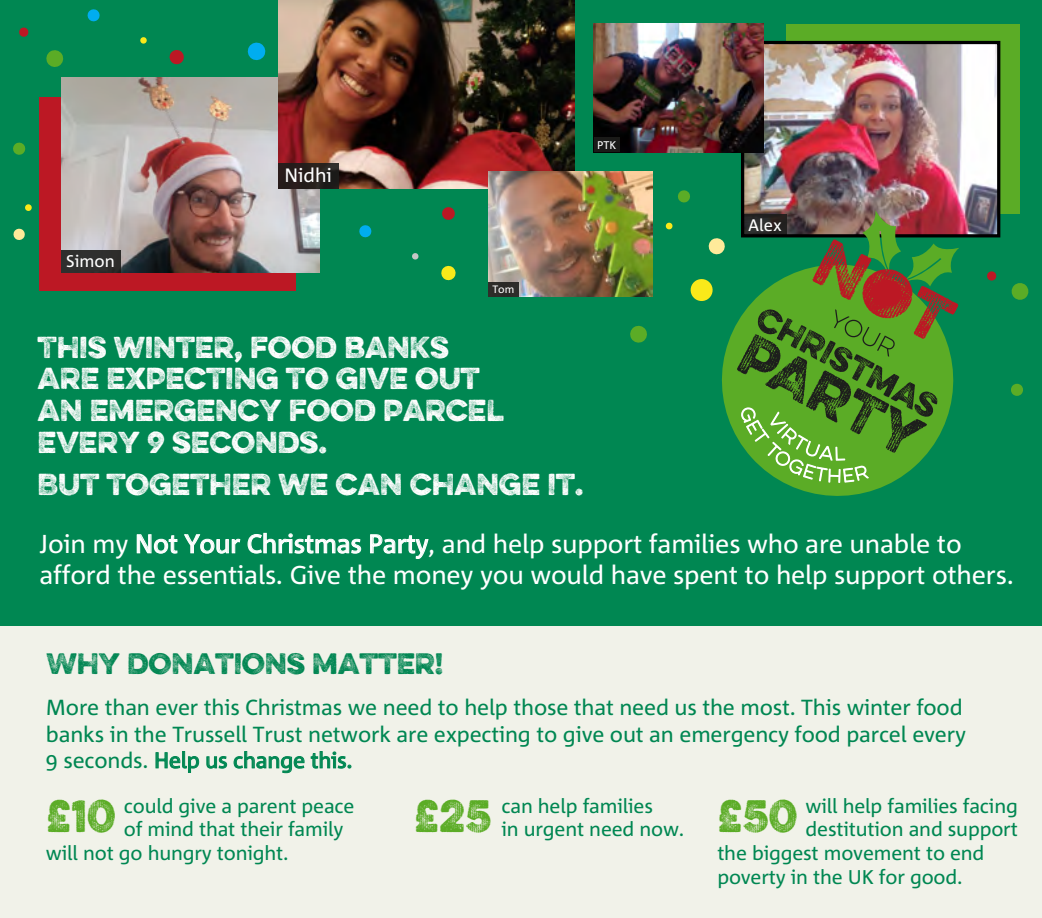
<style>
.page{position:relative;width:1042px;height:918px;background:#008752}
.page>*{position:absolute;margin:0;border:0;box-sizing:border-box;transform-origin:0 0}
.t1{font:300 40.6px "Eveleth W01";color:#5bac26}
.t2{font:300 27.12px/31.7px "Eveleth W01";letter-spacing:-.01em;color:#fff}
.t3{font:300 26.43px "Eveleth W01";letter-spacing:-.01em;color:#008652}
.t4{font:25.9px/31.2px "Corpid";letter-spacing:-.01em;color:#fff}
.t5{font:21.88px "Corpid";letter-spacing:-.01em;color:#008752}
.t6{font:19.95px/23.8px "Corpid";letter-spacing:-.01em;color:#008752}
.t7{font:19.25px "Corpid";color:#fff}
.t8{font:16.8px "Corpid";color:#fff}
.t9{font:11.03px "Corpid";color:#fff}
.t10{font:10.67px "Corpid";color:#fff}
</style>
<div class="page">
<div style="left:39px;top:97px;width:257px;height:194px;background:#bc1824"></div>
<img style="left:61px;top:77px;width:258px;height:196px">
<div style="left:61px;top:250px;width:60px;height:23px;background:#2f2f2e"></div>
<img style="left:278px;top:0;width:296px;height:189px">
<div style="left:278px;top:163px;width:61px;height:26px;background:linear-gradient(to right,#281b1a,#23221e)"></div>
<div style="left:786px;top:24px;width:234px;height:189px;background:#5bac26"></div>
<img style="left:745px;top:45px;width:251px;height:188px">
<div style="left:741px;top:41px;width:259px;height:196px;border:3px solid #000"></div>
<svg style="left:690px;top:279px;width:19px;height:22px"></svg>
<svg style="left:25px;top:204px;width:7px;height:7px"></svg>
<img style="left:488px;top:172px;width:164px;height:124px">
<div style="left:488px;top:282px;width:30px;height:14px;background:#2d2c29"></div>
<svg style="left:13px;top:142px;width:13px;height:13px"></svg>
<svg style="left:678px;top:190px;width:12px;height:13px"></svg>
<svg style="left:46px;top:50px;width:18px;height:17px"></svg>
<svg style="left:665px;top:222px;width:8px;height:8px"></svg>
<svg style="left:19px;top:27px;width:10px;height:10px"></svg>
<svg style="left:1011px;top:383px;width:12px;height:13px"></svg>
<svg style="left:1011px;top:283px;width:18px;height:17px"></svg>
<svg style="left:987px;top:271px;width:10px;height:10px"></svg>
<svg style="left:708px;top:238px;width:17px;height:13px"></svg>
<img style="left:594px;top:24px;width:169px;height:128px">
<div style="left:594px;top:137px;width:25px;height:15px;background:#1d1d1b"></div>
<svg style="left:136px;top:534px;width:105px;height:20px"></svg>
<svg style="left:247px;top:532px;width:115px;height:22px"></svg>
<svg style="left:370px;top:534px;width:59px;height:25px"></svg>
<svg style="left:709px;top:251px;width:28px;height:186px"></svg>
<svg style="left:737px;top:210px;width:222px;height:286px"></svg>
<svg style="left:87px;top:9px;width:13px;height:13px"></svg>
<svg style="left:247px;top:42px;width:19px;height:19px"></svg>
<svg style="left:169px;top:50px;width:15px;height:15px"></svg>
<svg style="left:140px;top:37px;width:7px;height:7px"></svg>
<svg style="left:630px;top:325px;width:17px;height:18px"></svg>
<svg style="left:359px;top:225px;width:13px;height:13px"></svg>
<svg style="left:441px;top:265px;width:15px;height:16px"></svg>
<svg style="left:412px;top:253px;width:7px;height:7px"></svg>
<svg style="left:13px;top:228px;width:12px;height:12px"></svg>
<svg style="left:442px;top:207px;width:13px;height:13px"></svg>
<div style="left:0;top:626px;width:1042px;height:292px;background:#f1f2e9"></div>
<svg style="left:155px;top:751px;width:44px;height:22px"></svg>
<svg style="left:206px;top:756px;width:21px;height:12px"></svg>
<svg style="left:234px;top:751px;width:71px;height:22px"></svg>
<svg style="left:311px;top:751px;width:40px;height:17px"></svg>
<p class="t7" style="left:284px;top:165px;width:49px">Nidhi</p>
<p class="t9" style="left:597px;top:139px;width:21px">PTK</p>
<p class="t8" style="left:66px;top:252px;width:50px">Simon</p>
<p class="t10" style="left:492px;top:283px;width:23px">Tom</p>
<h2 class="t2" style="left:38px;top:330px;width:468px">THIS WINTER, FOOD BANKS<br>ARE EXPECTING TO GIVE OUT<br>AN EMERGENCY FOOD PARCEL<br>EVERY 9 SECONDS.</h2>
<h2 class="t2" style="left:38px;top:468px;width:547px">BUT TOGETHER WE CAN CHANGE IT.</h2>
<p class="t8" style="left:748px;top:216px;width:35px">Alex</p>
<p class="t4" style="left:39px;top:528px;width:976px">Join my Not Your Christmas Party, and help support families who are unable to afford the essentials. Give the money you would have spent to help support others.</p>
<h3 class="t3" style="left:47px;top:644px;width:398px">WHY DONATIONS MATTER!</h3>
<p class="t5" style="left:46px;top:696px;width:918px">More than ever this Christmas we need to help those that need us the most. This winter food</p>
<p class="t5" style="left:46px;top:722px;width:921px">banks in the Trussell Trust network are expecting to give out an emergency food parcel every</p>
<p class="t5" style="left:63px;top:748px;width:290px">seconds. Help us change this.</p>
<p class="t6" style="left:501px;top:794px;width:184px">can help families<br>in urgent need now.</p>
<h1 class="t1" style="left:47px;top:785px;width:71px">£10</h1>
<h1 class="t1" style="left:414px;top:785px;width:79px">£25</h1>
<p class="t6" style="left:805px;top:794px;width:214px">will help families facing</p>
<p class="t6" style="left:124px;top:794px;width:232px">could give a parent peace</p>
<p class="t6" style="left:124px;top:818px;width:221px">of mind that their family</p>
<p class="t6" style="left:46px;top:841px;width:244px">will not go hungry tonight.</p>
<h1 class="t1" style="left:718px;top:785px;width:82px">£50</h1>
<p class="t6" style="left:805px;top:818px;width:214px">destitution and support</p>
<p class="t6" style="left:717px;top:841px;width:269px">the biggest movement to end</p>
<p class="t6" style="left:717px;top:865px;width:247px">poverty in the UK for good.</p>
</div>
